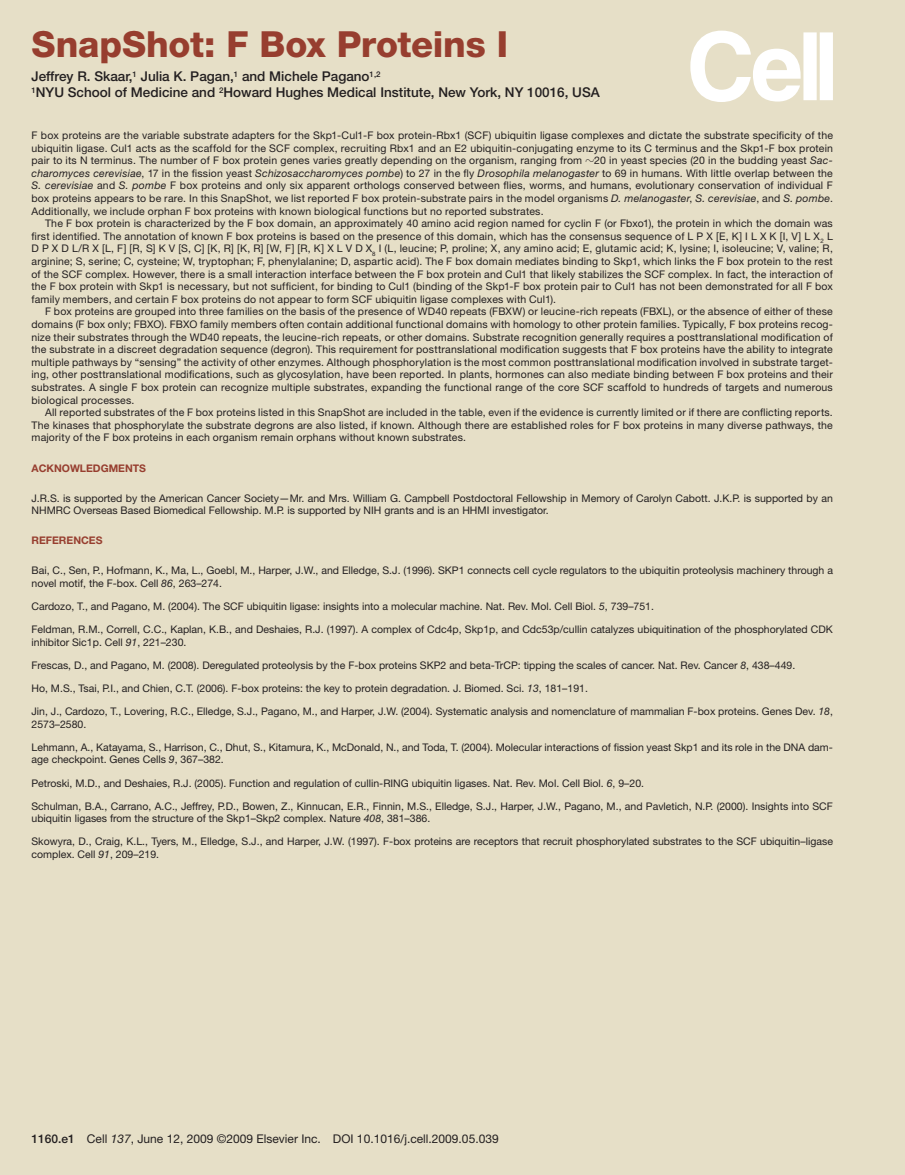
<style>
.page{position:relative;width:905px;height:1175px;background:#fff}
.page>*{position:absolute;margin:0;border:0;box-sizing:border-box;transform-origin:0 0}
.t1{font:800 36px "Helvetica Neue LT Std";letter-spacing:-.005em;color:#973e2f}
.t2{font:500 13.5px/16.2px "Helvetica Neue LT Std";color:#231f20}
.t3{font:12px "Helvetica Neue LT Std";color:#231f20}
.t4{font:10.5px/12.6px "Helvetica Neue LT Std";color:#231f20}
.t5{font:700 10.5px "Helvetica Neue LT Std";color:#973e2f}
.s1{font-family:"CCP Font"}
.s2{font-style:italic}
.s3{font-weight:500}
</style>
<div class="page">
<div style="left:0;top:0;width:904px;height:1174px;background:#e6dfc7"></div>
<svg style="left:690px;top:31px;width:143px;height:71px"></svg>
<h1 class="t1" style="left:32px;top:23px;width:478px">SnapShot: F Box Proteins I</h1>
<p class="t2" style="left:31px;top:68px;width:569px">Jeffrey R. Skaar,<sup>1</sup> Julia K. Pagan,<sup>1</sup> and Michele Pagano<sup>1,2<br>1</sup>NYU School of Medicine and <sup>2</sup>Howard Hughes Medical Institute, New York, NY 10016, USA</p>
<p class="t4" style="left:32px;top:129px;width:803px;text-align:justify">F box proteins are the variable substrate adapters for the Skp1-Cul1-F box protein-Rbx1 (SCF) ubiquitin ligase complexes and dictate the substrate specificity of the ubiquitin ligase. Cul1 acts as the scaffold for the SCF complex, recruiting Rbx1 and an E2 ubiquitin-conjugating enzyme to its C terminus and the Skp1-F box protein pair to its N terminus. The number of F box protein genes varies greatly depending on the organism, ranging from <span class="s1">?</span>20 in yeast species (20 in the budding yeast <span class="s2">Sac&shy;charomyces cerevisiae</span>, 17 in the fission yeast <span class="s2">Schizosaccharomyces pombe</span>) to 27 in the fly <span class="s2">Drosophila melanogaster</span> to 69 in humans. With little overlap between the <span class="s2">S. cerevisiae</span> and <span class="s2">S. pombe</span> F box proteins and only six apparent orthologs conserved between flies, worms, and humans, evolutionary conservation of individual F box proteins appears to be rare. In this SnapShot, we list reported F box protein-substrate pairs in the model organisms <span class="s2">D. melanogaster</span>, <span class="s2">S. cerevisiae</span>, and <span class="s2">S. pombe</span>.<br>Additionally, we include orphan F box proteins with known biological functions but no reported substrates.</p>
<p class="t4" style="left:32px;top:217px;width:803px;text-align:justify;text-indent:14px">The F box protein is characterized by the F box domain, an approximately 40 amino acid region named for cyclin F (or Fbxo1), the protein in which the domain was first identified. The annotation of known F box proteins is based on the presence of this domain, which has the consensus sequence of L P X [E, K] I L X K [I, V] L X<sub>2</sub> L D P X D L/R X [L, F] [R, S] K V [S, C] [K, R] [K, R] [W, F] [R, K] X L V D X<sub>8</sub> I (L, leucine; P, proline; X, any amino acid; E, glutamic acid; K, lysine; I, isoleucine; V, valine; R, arginine; S, serine; C, cysteine; W, tryptophan; F, phenylalanine; D, aspartic acid). The F box domain mediates binding to Skp1, which links the F box protein to the rest of the SCF complex. However, there is a small interaction interface between the F box protein and Cul1 that likely stabilizes the SCF complex. In fact, the interaction of the F box protein with Skp1 is necessary, but not sufficient, for binding to Cul1 (binding of the Skp1-F box protein pair to Cul1 has not been demonstrated for all F box family members, and certain F box proteins do not appear to form SCF ubiquitin ligase complexes with Cul1).</p>
<p class="t4" style="left:32px;top:305px;width:803px;text-align:justify;text-indent:14px">F box proteins are grouped into three families on the basis of the presence of WD40 repeats (FBXW) or leucine-rich repeats (FBXL), or the absence of either of these domains (F box only; FBXO). FBXO family members often contain additional functional domains with homology to other protein families. Typically, F box proteins recog&shy;nize their substrates through the WD40 repeats, the leucine-rich repeats, or other domains. Substrate recognition generally requires a posttranslational modification of the substrate in a discreet degradation sequence (degron). This requirement for posttranslational modification suggests that F box proteins have the ability to integrate multiple pathways by “sensing” the activity of other enzymes. Although phosphorylation is the most common posttranslational modification involved in substrate target&shy;ing, other posttranslational modifications, such as glycosylation, have been reported. In plants, hormones can also mediate binding between F box proteins and their substrates. A single F box protein can recognize multiple substrates, expanding the functional range of the core SCF scaffold to hundreds of targets and numerous biological processes.</p>
<p class="t4" style="left:32px;top:406px;width:802px;text-align:justify;text-indent:14px">All reported substrates of the F box proteins listed in this SnapShot are included in the table, even if the evidence is currently limited or if there are conflicting reports.<br>The kinases that phosphorylate the substrate degrons are also listed, if known. Although there are established roles for F box proteins in many diverse pathways, the majority of the F box proteins in each organism remain orphans without known substrates.</p>
<p class="t5" style="left:32px;top:461px;width:116px">ACKNOWLEDGMENTS</p>
<p class="t4" style="left:32px;top:491px;width:802px">J.R.S. is supported by the American Cancer Society—Mr. and Mrs. William G. Campbell Postdoctoral Fellowship in Memory of Carolyn Cabott. J.K.P. is supported by an<br>NHMRC Overseas Based Biomedical Fellowship. M.P. is supported by NIH grants and is an HHMI investigator.</p>
<p class="t5" style="left:32px;top:534px;width:72px">REFERENCES</p>
<p class="t4" style="left:32px;top:564px;width:803px">Bai, C., Sen, P., Hofmann, K., Ma, L., Goebl, M., Harper, J.W., and Elledge, S.J. (1996). SKP1 connects cell cycle regulators to the ubiquitin proteolysis machinery through a novel motif, the F-box. Cell <span class="s2">86</span>, 263–274.</p>
<p class="t4" style="left:32px;top:594px;width:802px;line-height:23.1px">Cardozo, T., and Pagano, M. (2004). The SCF ubiquitin ligase: insights into a molecular machine. Nat. Rev. Mol. Cell Biol. <span class="s2">5</span>, 739–751.<br>Feldman, R.M., Correll, C.C., Kaplan, K.B., and Deshaies, R.J. (1997). A complex of Cdc4p, Skp1p, and Cdc53p/cullin catalyzes ubiquitination of the phosphorylated CDK</p>
<p class="t4" style="left:32px;top:630px;width:765px;line-height:23.1px">inhibitor Sic1p. Cell <span class="s2">91</span>, 221–230.<br>Frescas, D., and Pagano, M. (2008). Deregulated proteolysis by the F-box proteins SKP2 and beta-TrCP: tipping the scales of cancer. Nat. Rev. Cancer <span class="s2">8</span>, 438–449.<br>Ho, M.S., Tsai, P.I., and Chien, C.T. (2006). F-box proteins: the key to protein degradation. J. Biomed. Sci. <span class="s2">13</span>, 181–191.</p>
<p class="t4" style="left:32px;top:705px;width:803px">Jin, J., Cardozo, T., Lovering, R.C., Elledge, S.J., Pagano, M., and Harper, J.W. (2004). Systematic analysis and nomenclature of mammalian F-box proteins. Genes Dev. <span class="s2">18</span>,<br>2573–2580.</p>
<p class="t4" style="left:32px;top:740px;width:803px">Lehmann, A., Katayama, S., Harrison, C., Dhut, S., Kitamura, K., McDonald, N., and Toda, T. (2004). Molecular interactions of fission yeast Skp1 and its role in the DNA dam&shy;age checkpoint. Genes Cells <span class="s2">9</span>, 367–382.</p>
<p class="t4" style="left:32px;top:776px;width:614px">Petroski, M.D., and Deshaies, R.J. (2005). Function and regulation of cullin-RING ubiquitin ligases. Nat. Rev. Mol. Cell Biol. <span class="s2">6</span>, 9–20.</p>
<p class="t4" style="left:32px;top:799px;width:802px">Schulman, B.A., Carrano, A.C., Jeffrey, P.D., Bowen, Z., Kinnucan, E.R., Finnin, M.S., Elledge, S.J., Harper, J.W., Pagano, M., and Pavletich, N.P. (2000). Insights into SCF ubiquitin ligases from the structure of the Skp1–Skp2 complex. Nature <span class="s2">408</span>, 381–386.</p>
<p class="t4" style="left:32px;top:835px;width:803px">Skowyra, D., Craig, K.L., Tyers, M., Elledge, S.J., and Harper, J.W. (1997). F-box proteins are receptors that recruit phosphorylated substrates to the SCF ubiquitin–ligase complex. Cell <span class="s2">91</span>, 209–219.</p>
<p class="t3" style="left:32px;top:1131px;width:468px"><span class="s3">1160.e1</span> Cell <span class="s2">137</span>, June 12, 2009 ©2009 Elsevier Inc. DOI 10.1016/j.cell.2009.05.039</p>
</div>
